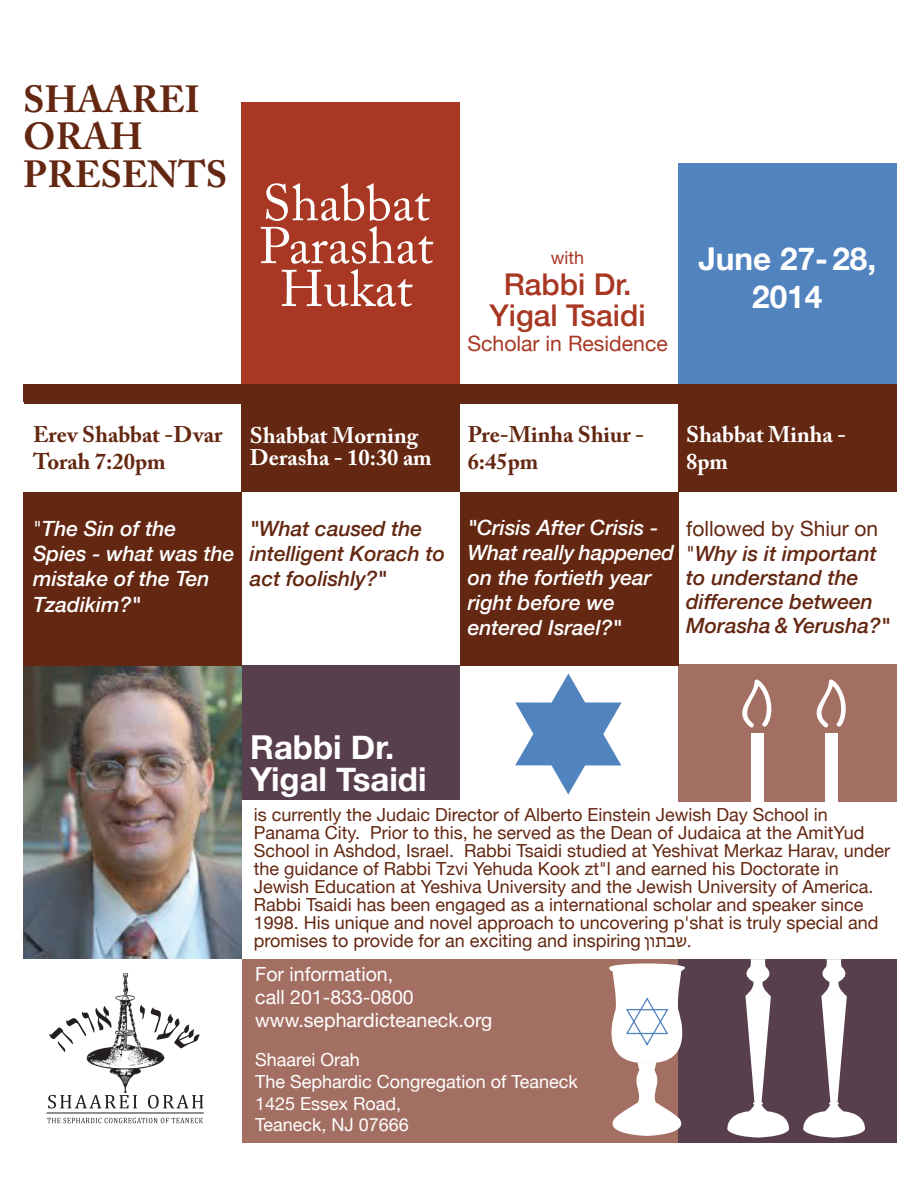
<style>
.page{position:relative;width:918px;height:1188px;background:#fff}
.page>*{position:absolute;margin:0;border:0;box-sizing:border-box;transform-origin:0 0}
.t1{font:51px/42.9px "Adobe Caslon Pro";color:#fff;text-align:center}
.t2{font:700 37.5px/37.5px "Adobe Caslon Pro";color:#642711}
.t3{font:700 33px/31.7px "Helvetica Neue";color:#fff}
.t4{font:700 31.5px/37.7px "Helvetica Neue";color:#fff;text-align:center}
.t5{font:500 30px/30.9px "Helvetica Neue";color:#a83823;text-align:center}
.t6{font:700 22.5px/27px "Adobe Caslon Pro";color:#642711}
.t7{font:700 22.5px/22.2px "Adobe Caslon Pro";color:#fff}
.t8{font:21.15px "Helvetica Neue";color:#a83823}
.t9{font:italic 500 21px/25.2px "Helvetica Neue";color:#fff}
.t10{font:italic 500 21px/24.3px "Helvetica Neue";color:#642711}
.t11{font:19.5px/23.4px "Helvetica Neue";color:#fff}
.t12{font:18px/18px "Helvetica Neue";color:#642711}
.t13{font:18px/21.6px "Helvetica Neue";color:#fff}
.t14{font:18px "Helvetica Neue";color:#a83823}
.s1{font-weight:400;font-style:normal}
.s2{font-family:"Myriad Hebrew"}
</style>
<div class="page">
<img style="left:77px;top:973px;width:99px;height:140px">
<svg style="left:119px;top:1093px;width:19px;height:20px"></svg>
<svg style="left:48px;top:1095px;width:89px;height:14px"></svg>
<svg style="left:148px;top:1095px;width:55px;height:14px"></svg>
<svg style="left:47px;top:1118px;width:156px;height:5px"></svg>
<hr style="left:47px;top:1113px;width:157px;height:1px;background:#231f20">
<svg style="left:49px;top:1004px;width:151px;height:65px"></svg>
<div style="left:242px;top:665px;width:218px;height:135px;background:#583f4d"></div>
<div style="left:678px;top:665px;width:218px;height:137px;background:#a46f63"></div>
<div style="left:242px;top:959px;width:436px;height:183px;background:#a46f63"></div>
<div style="left:678px;top:959px;width:218px;height:183px;background:#583f4d"></div>
<div style="left:751px;top:733px;width:12px;height:69px;background:#fff"></div>
<div style="left:825px;top:733px;width:12px;height:69px;background:#fff"></div>
<svg style="left:742px;top:679px;width:30px;height:49px"></svg>
<svg style="left:816px;top:679px;width:30px;height:49px"></svg>
<svg style="left:727px;top:959px;width:62px;height:179px"></svg>
<svg style="left:803px;top:959px;width:62px;height:179px"></svg>
<img style="left:24px;top:665px;width:218px;height:294px">
<div style="left:609px;top:964px;width:76px;height:8px;background:#fff;border-radius:50%"></div>
<svg style="left:515px;top:673px;width:107px;height:122px"></svg>
<svg style="left:609px;top:968px;width:76px;height:168px"></svg>
<div style="left:460px;top:384px;width:218px;height:281px;background:#642711"></div>
<div style="left:242px;top:102px;width:218px;height:282px;background:#a83823"></div>
<div style="left:678px;top:164px;width:218px;height:220px;background:#5183bf"></div>
<div style="left:24px;top:384px;width:218px;height:281px;background:#642711"></div>
<div style="left:16px;top:402px;width:226px;height:89px;background:#fff"></div>
<div style="left:460px;top:402px;width:218px;height:89px;background:#fff"></div>
<div style="left:242px;top:402px;width:218px;height:89px;background:#642711"></div>
<div style="left:678px;top:402px;width:218px;height:89px;background:#642711"></div>
<div style="left:24px;top:384px;width:872px;height:19px;background:#642711"></div>
<h2 class="t2" style="left:23px;top:80px;width:206px">SHAAREI<br>ORAH<br>PRESENTS</h2>
<h1 class="t1" style="left:259px;top:181px;width:176px">Shabbat<br>Parashat<br>Hukat</h1>
<p class="t14" style="left:551px;top:244px;width:35px">with</p>
<h3 class="t5" style="left:490px;top:267px;width:157px">Rabbi Dr.<br>Yigal Tsaidi</h3>
<p class="t8" style="left:467px;top:328px;width:202px">Scholar in Residence</p>
<h3 class="t4" style="left:698px;top:241px;width:179px">June 27- 28,<br>2014</h3>
<p class="t6" style="left:33px;top:421px;width:191px">Erev Shabbat -Dvar<br>Torah 7:20pm</p>
<p class="t7" style="left:250px;top:424px;width:183px">Shabbat Morning<br>Derasha - 10:30 am</p>
<p class="t9" style="left:33px;top:515px;width:203px"><span class="s1">"</span>The Sin of the<br>Spies - what was the mistake of the Ten<br>Tzadikim?"</p>
<p class="t10" style="left:250px;top:515px;width:197px;line-height:25.2px">"What caused the intelligent Korach to act foolishly?"</p>
<p class="t6" style="left:468px;top:421px;width:178px">Pre-Minha Shiur -<br>6:45pm</p>
<p class="t7" style="left:686px;top:421px;width:162px;line-height:27px">Shabbat Minha -<br>8pm</p>
<p class="t9" style="left:468px;top:513px;width:208px">"Crisis After Crisis -<br>What really happened on the fortieth year right before we entered Israel?"</p>
<p class="t10" style="left:686px;top:515px;width:205px"><span class="s1">followed by Shiur on "</span>Why is it important to understand the difference between<br>Morasha &amp; Yerusha?"</p>
<h3 class="t3" style="left:250px;top:733px;width:178px">Rabbi Dr.<br>Yigal Tsaidi</h3>
<p class="t12" style="left:254px;top:806px;width:638px">is currently the Judaic Director of Alberto Einstein Jewish Day School in Panama City. Prior to this, he served as the Dean of Judaica at the AmitYud School in Ashdod, Israel. Rabbi Tsaidi studied at Yeshivat Merkaz Harav, under the guidance of Rabbi Tzvi Yehuda Kook zt"l and earned his Doctorate in Jewish Education at Yeshiva University and the Jewish University of America.<br>Rabbi Tsaidi has been engaged as a international scholar and speaker since 1998. His unique and novel approach to uncovering p'shat is truly special and promises to provide for an exciting and inspiring <span class="s2">תו ן שב .</span></p>
<p class="t11" style="left:255px;top:963px;width:239px">For information,<br>call 201-833-0800 www.sephardicteaneck.org</p>
<p class="t13" style="left:255px;top:1050px;width:324px">Shaarei Orah<br>The Sephardic Congregation of Teaneck<br>1425 Essex Road,<br>Teaneck, NJ 07666</p>
</div>
